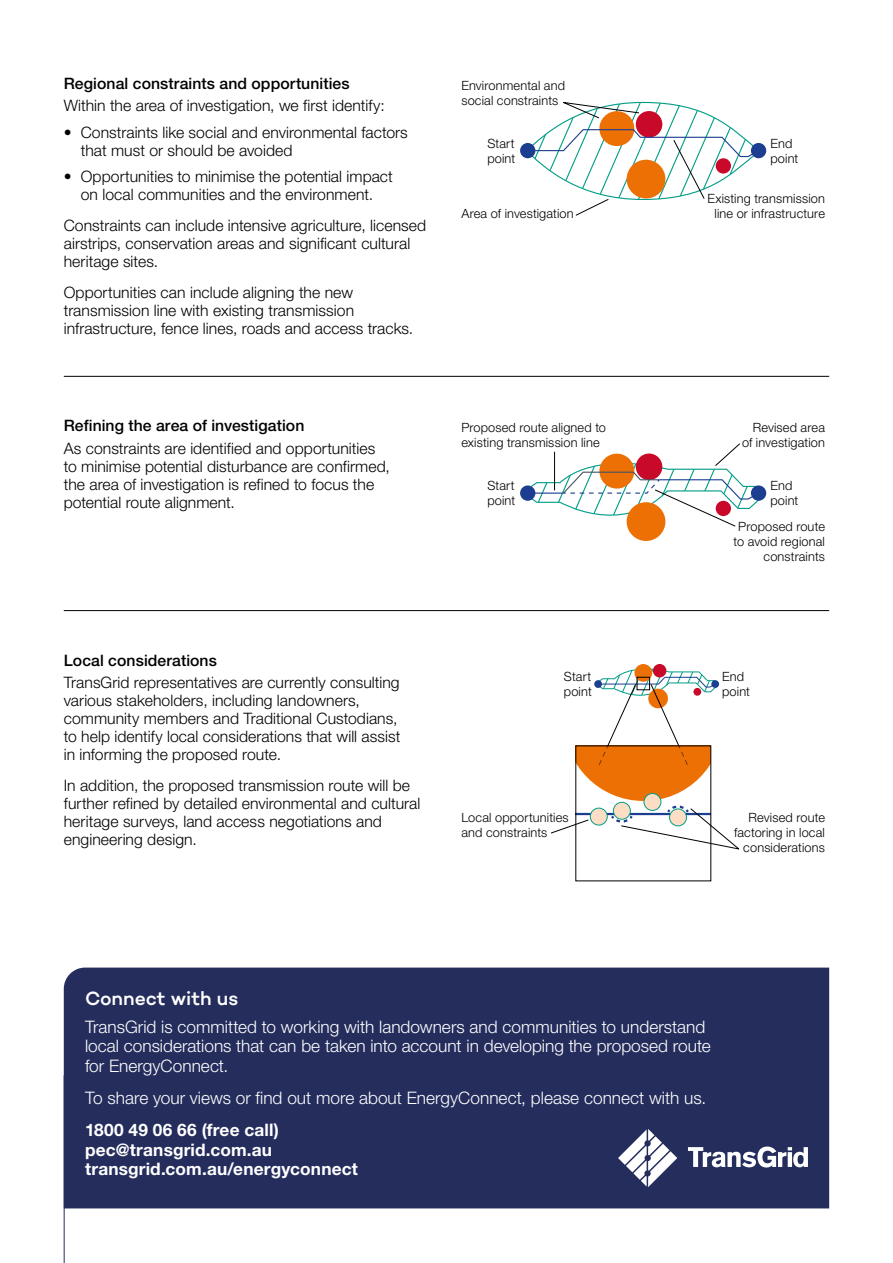
<style>
.page{position:relative;width:893px;height:1263px;background:#fff}
.page>*{position:absolute;margin:0;border:0;box-sizing:border-box;transform-origin:0 0}
.t1{font:500 19.5px "Campton";color:#fff}
.t2{font:300 17.25px/19.5px "Helvetica Neue";color:#fff}
.t3{font:700 17.25px/19.5px "Helvetica Neue";letter-spacing:.01em;color:#fff}
.t4{font:300 15.75px/18px "Helvetica Neue";letter-spacing:.005em;color:#000}
.t5{font:500 15.75px "Helvetica Neue";letter-spacing:.005em;color:#000}
.t6{font:300 12.75px/15px "Helvetica Neue";letter-spacing:.01em;color:#000}
</style>
<div class="page">
<div style="left:520px;top:143px;width:15px;height:15px;background:#1b3e90;border-radius:50%"></div>
<div style="left:751px;top:143px;width:15px;height:15px;background:#1b3e90;border-radius:50%"></div>
<svg style="left:526px;top:101px;width:234px;height:115px"></svg>
<div style="left:627px;top:502px;width:38px;height:39px;background:#ed7004;border-radius:50%"></div>
<div style="left:520px;top:485px;width:15px;height:16px;background:#1b3e90;border-radius:50%"></div>
<div style="left:751px;top:485px;width:15px;height:16px;background:#1b3e90;border-radius:50%"></div>
<svg style="left:528px;top:443px;width:233px;height:95px"></svg>
<svg style="left:551px;top:664px;width:189px;height:186px"></svg>
<hr style="left:64px;top:376px;width:765px;height:1px;background:#000">
<hr style="left:64px;top:610px;width:765px;height:1px;background:#000">
<hr style="left:64px;top:1075px;width:1px;height:188px;background:#252d5d">
<div style="left:64px;top:967px;width:765px;height:241px;background:#252d5d"></div>
<svg style="left:688px;top:1146px;width:120px;height:21px"></svg>
<svg style="left:618px;top:1129px;width:59px;height:58px"></svg>
<p class="t5" style="left:64px;top:74px;width:287px">Regional constraints and opportunities</p>
<p class="t4" style="left:64px;top:96px;width:323px">Within the area of investigation, we first identify:</p>
<p class="t4" style="left:81px;top:123px;width:329px;text-indent:-17px">• Constraints like social and environmental factors that must or should be avoided</p>
<p class="t4" style="left:64px;top:167px;width:331px;text-align:center">• Opportunities to minimise the potential impact on local communities and the environment.</p>
<p class="t4" style="left:64px;top:216px;width:364px">Constraints can include intensive agriculture, licensed airstrips, conservation areas and significant cultural heritage sites.</p>
<p class="t4" style="left:64px;top:283px;width:351px">Opportunities can include aligning the new transmission line with existing transmission infrastructure, fence lines, roads and access tracks.</p>
<p class="t5" style="left:64px;top:416px;width:242px">Refining the area of investigation</p>
<p class="t4" style="left:64px;top:439px;width:328px">As constraints are identified and opportunities to minimise potential disturbance are confirmed, the area of investigation is refined to focus the potential route alignment.</p>
<p class="t6" style="left:461px;top:78px;width:105px">Environmental and social constraints</p>
<p class="t6" style="left:487px;top:135px;width:29px">Start point</p>
<p class="t6" style="left:770px;top:135px;width:29px">End point</p>
<p class="t6" style="left:707px;top:191px;width:119px;text-align:center">Existing transmission line or infrastructure</p>
<p class="t6" style="left:461px;top:206px;width:114px">Area of investigation</p>
<p class="t6" style="left:461px;top:420px;width:146px">Proposed route aligned to existing transmission line</p>
<p class="t6" style="left:742px;top:420px;width:84px;text-align:right">Revised area of investigation</p>
<p class="t6" style="left:487px;top:478px;width:29px">Start point</p>
<p class="t6" style="left:770px;top:478px;width:29px">End point</p>
<p class="t6" style="left:733px;top:518px;width:93px;text-align:right">Proposed route to avoid regional constraints</p>
<p class="t5" style="left:64px;top:651px;width:155px">Local considerations</p>
<p class="t4" style="left:64px;top:673px;width:338px">TransGrid representatives are currently consulting various stakeholders, including landowners, community members and Traditional Custodians, to help identify local considerations that will assist in informing the proposed route.</p>
<p class="t4" style="left:64px;top:776px;width:358px">In addition, the proposed transmission route will be further refined by detailed environmental and cultural heritage surveys, land access negotiations and engineering design.</p>
<p class="t6" style="left:564px;top:669px;width:29px">Start point</p>
<p class="t6" style="left:722px;top:669px;width:29px">End point</p>
<p class="t6" style="left:461px;top:810px;width:109px">Local opportunities and constraints</p>
<p class="t6" style="left:734px;top:810px;width:92px;text-align:right">Revised route factoring in local considerations</p>
<p class="t1" style="left:85px;top:986px;width:155px">Connect with us</p>
<p class="t2" style="left:85px;top:1016px;width:627px">TransGrid is committed to working with landowners and communities to understand local considerations that can be taken into account in developing the proposed route for EnergyConnect.</p>
<p class="t2" style="left:85px;top:1088px;width:623px">To share your views or find out more about EnergyConnect, please connect with us.</p>
<p class="t3" style="left:85px;top:1120px;width:274px">1800 49 06 66 (free call) pec@transgrid.com.au transgrid.com.au/energyconnect</p>
</div>
